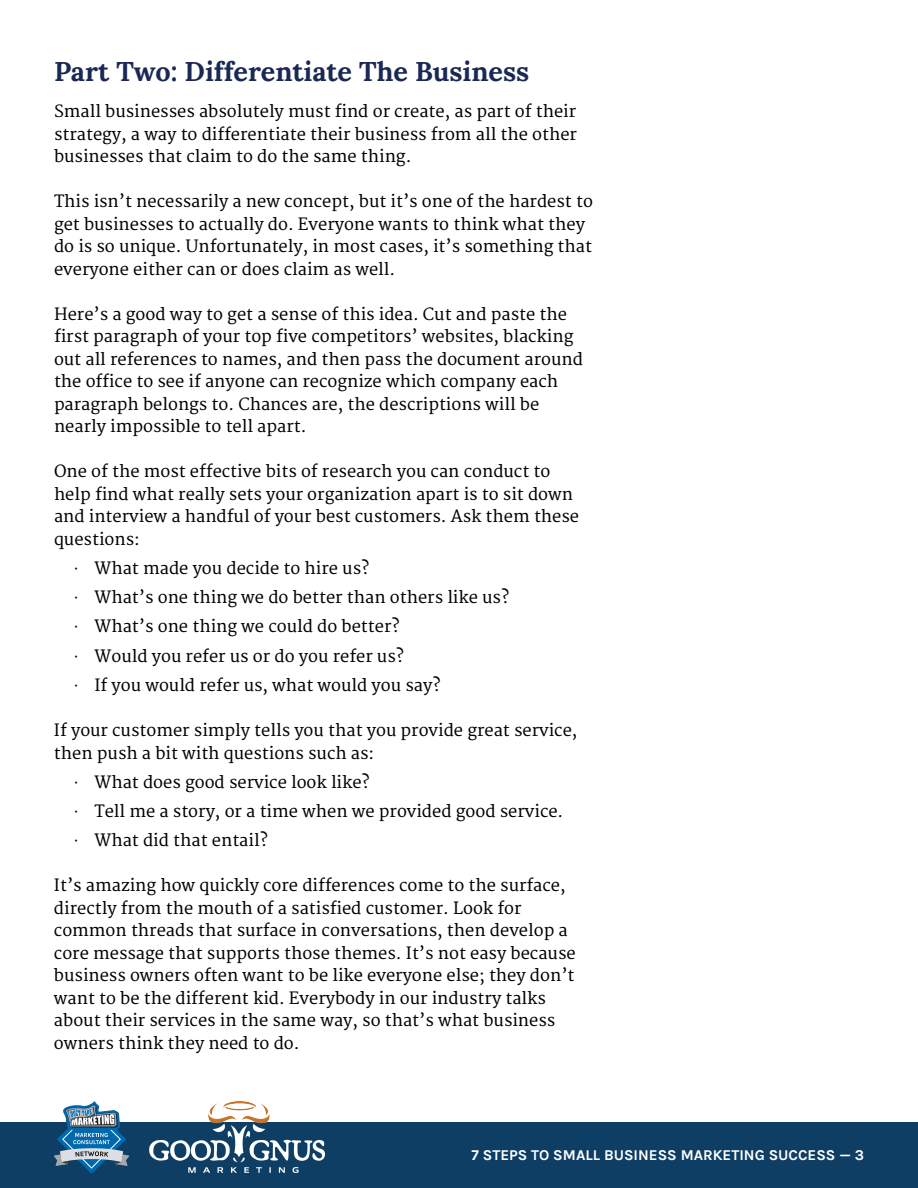
<style>
.page{position:relative;width:918px;height:1188px;background:#fff}
.page>*{position:absolute;margin:0;border:0;box-sizing:border-box;transform-origin:0 0}
.t1{font:700 27px "Lora";color:#1a2854}
.t2{font:16.5px/22.5px "Merriweather";color:#000}
.t3{font:700 15px "Karla";color:#fff}
.s1{font-family:"Lora"}
</style>
<div class="page">
<div style="left:0;top:1122px;width:918px;height:66px;background:#0f3e65"></div>
<svg style="left:54px;top:1101px;width:75px;height:71px"></svg>
<img style="left:150px;top:1101px;width:174px;height:71px">
<h1 class="t1" style="left:54px;top:54px;width:477px">Part Two: Differentiate The Business</h1>
<p class="t2" style="left:54px;top:101px;width:525px;text-align:justify">Small businesses absolutely must find or create, as part of their strategy, a way to differentiate their business from all the other businesses that claim to do the same thing.</p>
<p class="t2" style="left:54px;top:191px;width:540px">This isn’t necessarily a new concept, but it’s one of the hardest to get businesses to actually do. Everyone wants to think what they do is so unique. Unfortunately, in most cases, it’s something that everyone either can or does claim as well.</p>
<p class="t2" style="left:54px;top:303px;width:530px">Here’s a good way to get a sense of this idea. Cut and paste the first paragraph of your top five competitors’ websites, blacking out all references to names, and then pass the document around the office to see if anyone can recognize which company each paragraph belongs to. Chances are, the descriptions will be nearly impossible to tell apart.</p>
<p class="t2" style="left:54px;top:461px;width:527px">One of the most effective bits of research you can conduct to help find what really sets your organization apart is to sit down and interview a handful of your best customers. Ask them these questions:</p>
<p class="t2" style="left:74px;top:554px;width:436px;line-height:29.2px"><span class="s1">·</span> What made you decide to hire us?<br><span class="s1">·</span> What’s one thing we do better than others like us? <span class="s1">·</span> What’s one thing we could do better?<br><span class="s1">·</span> Would you refer us or do you refer us?<br><span class="s1">·</span> If you would refer us, what would you say?</p>
<p class="t2" style="left:54px;top:720px;width:525px">If your customer simply tells you that you provide great service, then push a bit with questions such as:</p>
<p class="t2" style="left:74px;top:768px;width:491px;line-height:29.2px"><span class="s1">·</span> What does good service look like?<br><span class="s1">·</span> Tell me a story, or a time when we provided good service. <span class="s1">·</span> What did that entail?</p>
<p class="t2" style="left:54px;top:875px;width:523px">It’s amazing how quickly core differences come to the surface, directly from the mouth of a satisfied customer. Look for common threads that surface in conversations, then develop a core message that supports those themes. It’s not easy because business owners often want to be like everyone else; they don’t want to be the different kid. Everybody in our industry talks about their services in the same way, so that’s what business owners think they need to do.</p>
<p class="t3" style="left:472px;top:1146px;width:394px">7 STEPS TO SMALL BUSINESS MARKETING SUCCESS — 3</p>
</div>
